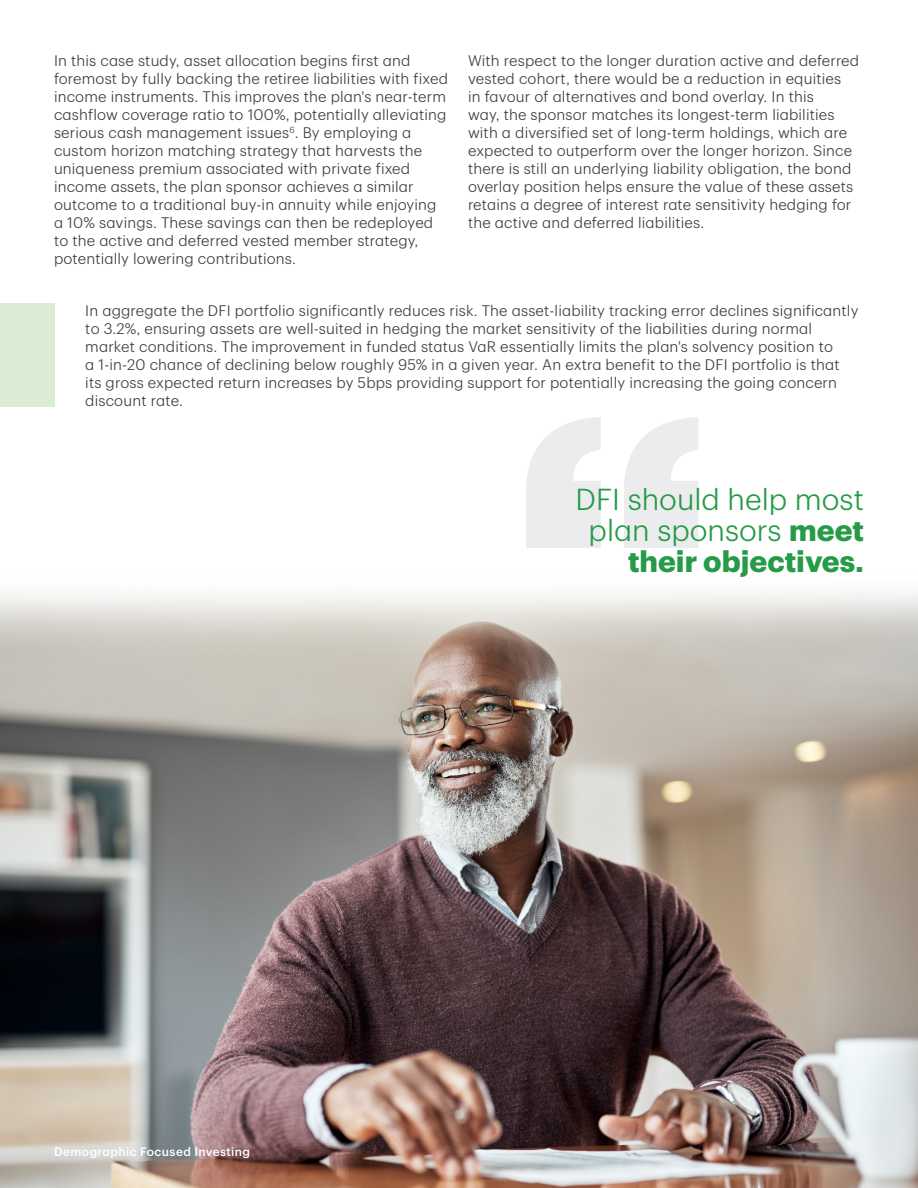
<style>
.page{position:relative;width:918px;height:1188px;background:#fff}
.page>*{position:absolute;margin:0;border:0;box-sizing:border-box;transform-origin:0 0}
.Subhead_Style_1_Gree{font:300 29.7px/30.8px "TD Graphik";color:#269b47;text-align:right}
.Subhead_Style_2_Dark{font:300 15px/18px "TD Graphik";letter-spacing:.01em;color:#3e3e3f}
.t1{font:500 12px "TD Graphik";letter-spacing:.035em;color:#fff}
.s1{font-weight:700}
</style>
<div class="page">
<div style="left:0;top:303px;width:55px;height:104px;background:#dbecd4"></div>
<img style="left:0;top:593px;width:918px;height:595px">
<svg style="left:526px;top:417px;width:172px;height:131px"></svg>
<p class="Subhead_Style_2_Dark" style="left:54px;top:51px;width:396px">In this case study, asset allocation begins first and foremost by fully backing the retiree liabilities with fixed income instruments. This improves the plan's near-term cashflow coverage ratio to 100%, potentially alleviating serious cash management issues<sup>6</sup>. By employing a custom horizon matching strategy that harvests the uniqueness premium associated with private fixed income assets, the plan sponsor achieves a similar outcome to a traditional buy-in annuity while enjoying a 10% savings. These savings can then be redeployed to the active and deferred vested member strategy, potentially lowering contributions.</p>
<p class="Subhead_Style_2_Dark" style="left:468px;top:51px;width:393px">With respect to the longer duration active and deferred vested cohort, there would be a reduction in equities<br>in favour of alternatives and bond overlay. In this<br>way, the sponsor matches its longest-term liabilities with a diversified set of long-term holdings, which are expected to outperform over the longer horizon. Since there is still an underlying liability obligation, the bond overlay position helps ensure the value of these assets retains a degree of interest rate sensitivity hedging for the active and deferred liabilities.</p>
<p class="Subhead_Style_2_Dark" style="left:85px;top:300px;width:775px">In aggregate the DFI portfolio significantly reduces risk. The asset-liability tracking error declines significantly to 3.2%, ensuring assets are well-suited in hedging the market sensitivity of the liabilities during normal market conditions. The improvement in funded status VaR essentially limits the plan's solvency position to<br>a 1-in-20 chance of declining below roughly 95% in a given year. An extra benefit to the DFI portfolio is that its gross expected return increases by 5bps providing support for potentially increasing the going concern discount rate.</p>
<p class="t1" style="left:54px;top:1143px;width:198px">Demographic Focused Investing</p>
<p class="Subhead_Style_1_Gree" style="left:576px;top:482px;width:290px">DFI should help most plan sponsors <span class="s1">meet their objectives.</span></p>
</div>
